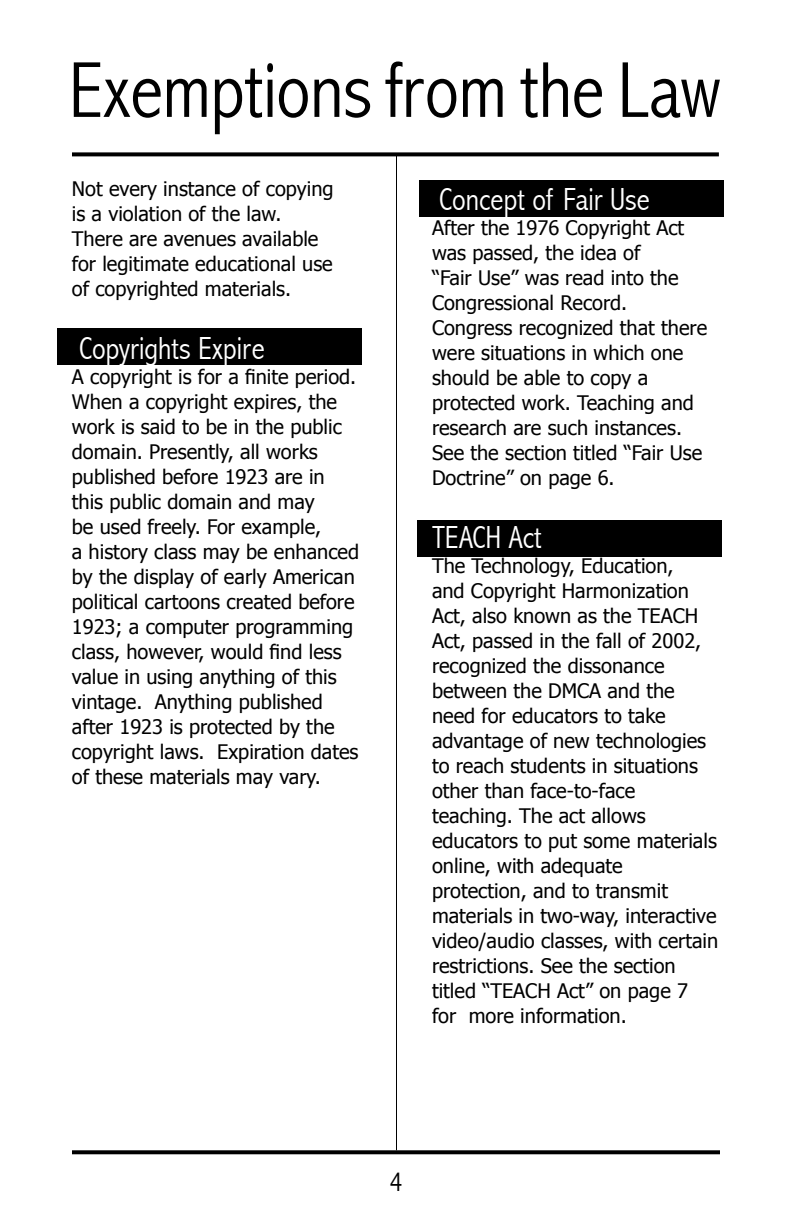
<style>
.page{position:relative;width:792px;height:1224px;background:#fff}
.page>*{position:absolute;margin:0;border:0;box-sizing:border-box;transform-origin:0 0}
.t1{font:300 condensed 80px "Abadi";letter-spacing:-.005em;color:#000}
.t2{font:300 condensed 32px "Abadi";color:#fff}
.t3{font:300 condensed 28px "Abadi";color:#000}
.t4{font:20px/25px "Tahoma";color:#000}
</style>
<div class="page">
<div style="left:417px;top:520px;width:304px;height:37px;background:#000"></div>
<div style="left:419px;top:180px;width:304px;height:37px;background:#000"></div>
<div style="left:57px;top:328px;width:304px;height:37px;background:#000"></div>
<svg style="left:72px;top:152px;width:647px;height:4px;background:#191919"></svg>
<svg style="left:72px;top:1150px;width:648px;height:4px;background:#121212"></svg>
<hr style="left:396px;top:154px;width:1px;height:996px;background:#000">
<h1 class="t1" style="left:69px;top:44px;width:653px">Exemptions from the Law</h1>
<p class="t4" style="left:72px;top:175px;width:263px">Not every instance of copying is a violation of the law.<br>There are avenues available for legitimate educational use of copyrighted materials.</p>
<h2 class="t2" style="left:79px;top:330px;width:187px">Copyrights Expire</h2>
<p class="t4" style="left:72px;top:364px;width:289px">A copyright is for a finite period.<br>When a copyright expires, the work is said to be in the public domain. Presently, all works published before 1923 are in this public domain and may<br>be used freely. For example,<br>a history class may be enhanced by the display of early American political cartoons created before<br>1923; a computer programming class, however, would find less value in using anything of this vintage. Anything published after 1923 is protected by the copyright laws. Expiration dates of these materials may vary.</p>
<h2 class="t2" style="left:439px;top:180px;width:212px">Concept of Fair Use</h2>
<p class="t4" style="left:432px;top:214px;width:277px">After the 1976 Copyright Act was passed, the idea of<br>“Fair Use” was read into the<br>Congressional Record.<br>Congress recognized that there were situations in which one should be able to copy a protected work. Teaching and research are such instances.<br>See the section titled “Fair Use<br>Doctrine” on page 6.</p>
<h2 class="t2" style="left:432px;top:519px;width:111px">TEACH Act</h2>
<p class="t4" style="left:432px;top:552px;width:288px">The Technology, Education,<br>and Copyright Harmonization<br>Act, also known as the TEACH<br>Act, passed in the fall of 2002, recognized the dissonance between the DMCA and the need for educators to take advantage of new technologies to reach students in situations other than face-to-face teaching. The act allows educators to put some materials online, with adequate protection, and to transmit materials in two-way, interactive video/audio classes, with certain restrictions. See the section titled “TEACH Act” on page 7<br>for more information.</p>
<h3 class="t3" style="left:390px;top:1166px;width:14px">4</h3>
</div>
